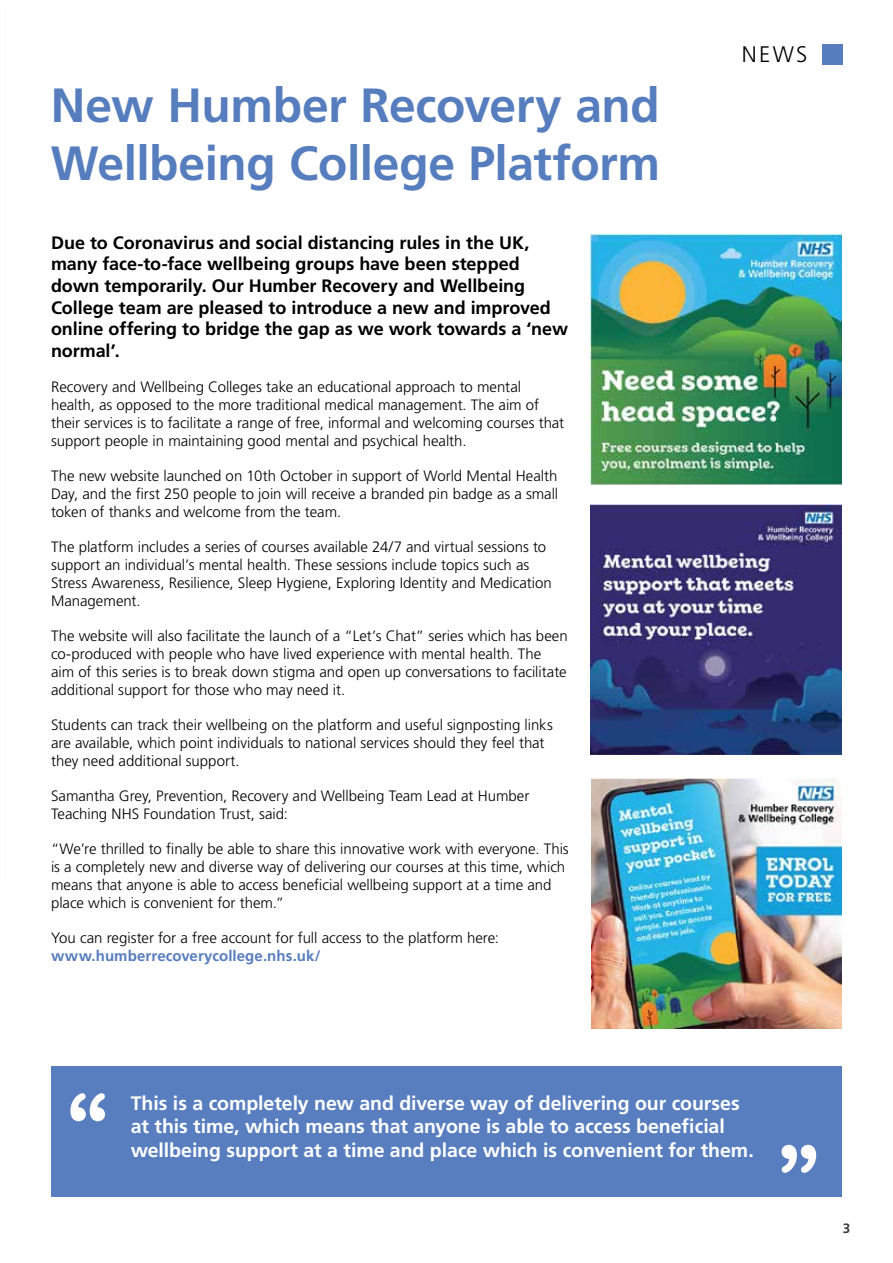
<style>
.page{position:relative;width:893px;height:1263px;background:#fff}
.page>*{position:absolute;margin:0;border:0;box-sizing:border-box;transform-origin:0 0}
.t1{font:96px "Arial Rounded MT Bold";color:#fff}
.t2{font:700 48px/57.6px "Frutiger LT Std";letter-spacing:-.01em;color:#567dbe}
.t3{font:300 22.5px "Frutiger LT Std";color:#000}
.t4{font:700 19.5px/23.4px "Frutiger LT Std";letter-spacing:-.005em;color:#fff}
.t5{font:700 18px/21.6px "Frutiger LT Std";letter-spacing:-.005em;color:#000}
.t6{font:300 15px/18px "Frutiger LT Std";color:#000}
.t7{font:700 15px "Frutiger LT Std";letter-spacing:.005em;color:#567dbe}
.t8{font:700 13.5px "Frutiger LT Std";color:#3c3c3b}
</style>
<div class="page">
<div style="left:51px;top:1066px;width:791px;height:130px;background:#587ebf"></div>
<img style="left:590px;top:234px;width:252px;height:251px">
<img style="left:591px;top:505px;width:251px;height:250px">
<img style="left:591px;top:778px;width:250px;height:250px">
<div style="left:822px;top:44px;width:21px;height:20px;background:#567dbe"></div>
<h2 class="t2" style="left:51px;top:77px;width:611px">New Humber Recovery and<br>Wellbeing College Platform</h2>
<p class="t5" style="left:51px;top:232px;width:518px">Due to Coronavirus and social distancing rules in the UK, many face-to-face wellbeing groups have been stepped down temporarily. Our Humber Recovery and Wellbeing College team are pleased to introduce a new and improved online offering to bridge the gap as we work towards a ‘new normal’.</p>
<p class="t6" style="left:51px;top:378px;width:515px">Recovery and Wellbeing Colleges take an educational approach to mental health, as opposed to the more traditional medical management. The aim of their services is to facilitate a range of free, informal and welcoming courses that support people in maintaining good mental and psychical health.</p>
<p class="t6" style="left:51px;top:467px;width:509px;text-align:justify">The new website launched on 10th October in support of World Mental Health Day, and the first 250 people to join will receive a branded pin badge as a small token of thanks and welcome from the team.</p>
<p class="t6" style="left:51px;top:538px;width:502px">The platform includes a series of courses available 24/7 and virtual sessions to support an individual’s mental health. These sessions include topics such as Stress Awareness, Resilience, Sleep Hygiene, Exploring Identity and Medication Management.</p>
<p class="t6" style="left:51px;top:627px;width:518px">The website will also facilitate the launch of a “Let’s Chat” series which has been co-produced with people who have lived experience with mental health. The aim of this series is to break down stigma and open up conversations to facilitate additional support for those who may need it.</p>
<p class="t6" style="left:51px;top:716px;width:503px">Students can track their wellbeing on the platform and useful signposting links are available, which point individuals to national services should they feel that they need additional support.</p>
<p class="t6" style="left:51px;top:787px;width:480px">Samantha Grey, Prevention, Recovery and Wellbeing Team Lead at Humber<br>Teaching NHS Foundation Trust, said:</p>
<p class="t6" style="left:51px;top:840px;width:519px">“We’re thrilled to finally be able to share this innovative work with everyone. This is a completely new and diverse way of delivering our courses at this time, which means that anyone is able to access beneficial wellbeing support at a time and place which is convenient for them.”</p>
<p class="t6" style="left:51px;top:929px;width:450px">You can register for a free account for full access to the platform here:</p>
<p class="t7" style="left:51px;top:947px;width:271px">www.humberrecoverycollege.nhs.uk/</p>
<h3 class="t3" style="left:742px;top:42px;width:67px">NEWS</h3>
<h1 class="t1" style="left:63px;top:1072px;width:51px">‘‘</h1>
<h3 class="t4" style="left:131px;top:1091px;width:610px">This is a completely new and diverse way of delivering our courses at this time, which means that anyone is able to access beneficial</h3>
<h3 class="t4" style="left:131px;top:1138px;width:624px">wellbeing support at a time and place which is convenient for them.</h3>
<h1 class="t1" style="left:824px;top:1194px;width:51px;rotate:-180deg">‘‘</h1>
<p class="t8" style="left:843px;top:1220px;width:9px">3</p>
</div>
